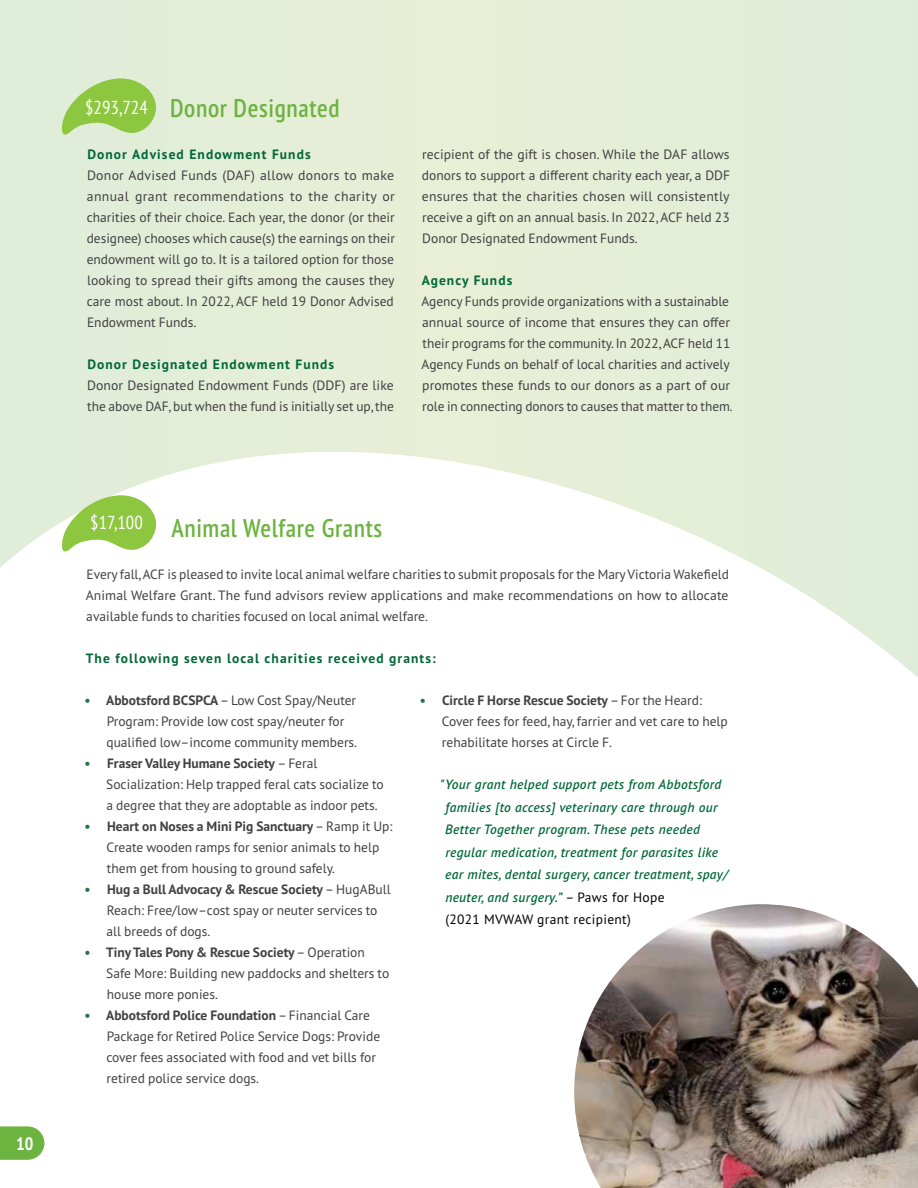
<style>
.page{position:relative;width:918px;height:1188px;background:#fff}
.page>*{position:absolute;margin:0;border:0;box-sizing:border-box;transform-origin:0 0}
.t1{font:600 condensed 25.5px "PT Sans Pro";letter-spacing:.025em;color:#6cb33f}
.t2{font:condensed 18.75px "PT Sans Pro";color:#fff}
.t3{font:700 condensed 18px "PT Sans Pro";color:#fff}
.t4{font:13.5px/21px "PT Sans Pro";color:#414042}
.t5{font:italic 600 13.5px/22.5px "PT Sans Pro";letter-spacing:.025em;color:#006838}
.t6{font:700 13.5px "PT Sans Pro";letter-spacing:.08em;color:#006838}
.s1{font-weight:400;font-size:18.75px;color:#fff}
.s2{font-weight:700;color:#287144}
.s3{font-weight:700}
.s4{font-weight:400;font-style:normal;color:#000}
</style>
<div class="page">
<svg style="left:0;top:1126px;width:44px;height:34px"></svg>
<div style="left:0;top:0;width:918px;height:873px;background:#e4eed7"></div>
<svg style="left:0;top:452px;width:918px;height:421px;background:#fafcf9"></svg>
<svg style="left:61px;top:78px;width:95px;height:57px"></svg>
<svg style="left:60px;top:495px;width:100px;height:59px;background:#b4d983"></svg>
<img style="left:574px;top:904px;width:343px;height:284px">
<hr style="left:917px;top:736px;width:1px;height:452px;background:#fff">
<svg style="left:917px;top:987px;width:1px;height:201px"></svg>
<h3 class="t3" style="left:16px;top:1131px;width:19px">10</h3>
<h1 class="t1" style="left:85px;top:92px;width:256px"><span class="s1">$293,724</span> Donor Designated</h1>
<p class="t6" style="left:87px;top:145px;width:225px">Donor Advised Endowment Funds</p>
<p class="t4" style="left:87px;top:164px;width:310px;text-align:justify">Donor Advised Funds (DAF) allow donors to make annual grant recommendations to the charity or charities of their choice. Each year, the donor (or their designee) chooses which cause(s) the earnings on their endowment will go to. It is a tailored option for those looking to spread their gifts among the causes they care most about. In 2022, ACF held 19 Donor Advised Endowment Funds.</p>
<p class="t6" style="left:87px;top:355px;width:248px">Donor Designated Endowment Funds</p>
<p class="t4" style="left:87px;top:374px;width:308px">Donor Designated Endowment Funds (DDF) are like the above DAF, but when the fund is initially set up, the</p>
<p class="t4" style="left:422px;top:143px;width:310px;text-align:justify">recipient of the gift is chosen. While the DAF allows donors to support a different charity each year, a DDF ensures that the charities chosen will consistently receive a gift on an annual basis. In 2022, ACF held 23<br>Donor Designated Endowment Funds.</p>
<p class="t6" style="left:422px;top:271px;width:92px">Agency Funds</p>
<p class="t4" style="left:422px;top:290px;width:313px">Agency Funds provide organizations with a sustainable annual source of income that ensures they can offer their programs for the community. In 2022, ACF held 11<br>Agency Funds on behalf of local charities and actively promotes these funds to our donors as a part of our role in connecting donors to causes that matter to them.</p>
<h2 class="t2" style="left:90px;top:511px;width:54px">$17,100</h2>
<h1 class="t1" style="left:171px;top:512px;width:212px">Animal Welfare Grants</h1>
<p class="t4" style="left:86px;top:563px;width:645px;text-align:justify">Every fall, ACF is pleased to invite local animal welfare charities to submit proposals for the Mary Victoria Wakefield Animal Welfare Grant. The fund advisors review applications and make recommendations on how to allocate available funds to charities focused on local animal welfare.</p>
<p class="t6" style="left:86px;top:649px;width:352px">The following seven local charities received grants:</p>
<p class="t4" style="left:442px;top:689px;width:288px;text-indent:-22px"><span class="s2">•</span> <span class="s3">Circle F Horse Rescue Society</span> – For the Heard:<br>Cover fees for feed, hay, farrier and vet care to help rehabilitate horses at Circle F.</p>
<p class="t4" style="left:106px;top:689px;width:252px;text-indent:-22px"><span class="s2">•</span> <span class="s3">Abbotsford BCSPCA</span> – Low Cost Spay/Neuter<br>Program: Provide low cost spay/neuter for qualified low–income community members.</p>
<p class="t4" style="left:106px;top:752px;width:279px;text-indent:-22px"><span class="s2">•</span> <span class="s3">Fraser Valley Humane Society</span> – Feral<br>Socialization: Help trapped feral cats socialize to a degree that they are adoptable as indoor pets.</p>
<p class="t4" style="left:107px;top:815px;width:287px;text-indent:-22px"><span class="s2">•</span> <span class="s3">Heart on Noses a Mini Pig Sanctuary</span> – Ramp it Up:<br>Create wooden ramps for senior animals to help them get from housing to ground safely.</p>
<p class="t4" style="left:107px;top:878px;width:286px;text-indent:-22px"><span class="s2">•</span> <span class="s3">Hug a Bull Advocacy &amp; Rescue Society</span> – HugABull<br>Reach: Free/low–cost spay or neuter services to all breeds of dogs.</p>
<p class="t4" style="left:106px;top:942px;width:285px;text-indent:-22px"><span class="s2">•</span> <span class="s3">Tiny Tales Pony &amp; Rescue Society</span> – Operation<br>Safe More: Building new paddocks and shelters to house more ponies.</p>
<p class="t4" style="left:106px;top:1005px;width:275px;text-indent:-22px"><span class="s2">•</span> <span class="s3">Abbotsford Police Foundation</span> – Financial Care Package for Retired Police Service Dogs: Provide cover fees associated with food and vet bills for retired police service dogs.</p>
<p class="t5" style="left:445px;top:773px;width:285px;text-indent:-5px">"Your grant helped support pets from Abbotsford families [to access] veterinary care through our Better Together program. These pets needed regular medication, treatment for parasites like ear mites, dental surgery, cancer treatment, spay/ neuter, and surgery.” <span class="s4">– Paws for Hope<br>(2021 MVWAW grant recipient)</span></p>
</div>
